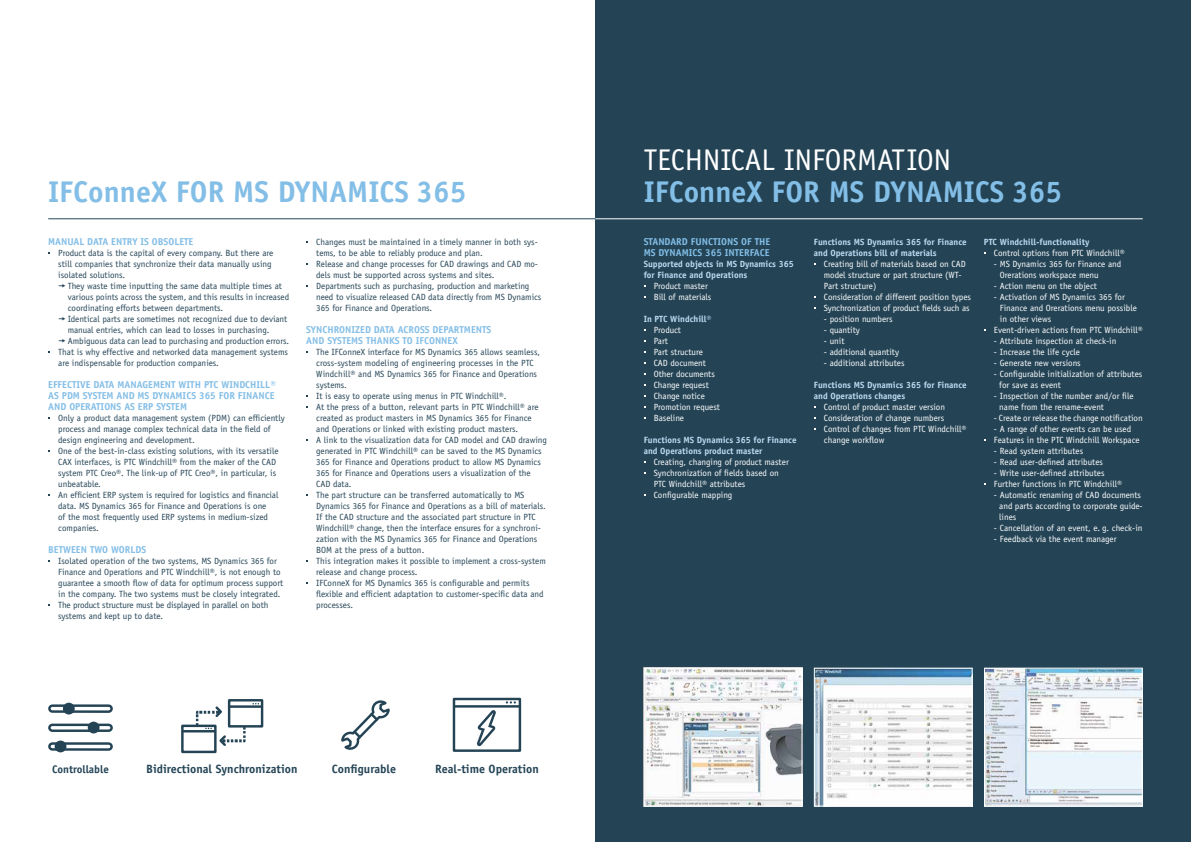
<style>
.page{position:relative;width:1191px;height:842px;background:#fff}
.page>*{position:absolute;margin:0;border:0;box-sizing:border-box;transform-origin:0 0}
.t1{font:700 30px "Officina Sans";color:#83bee7}
.t2{font:30px "Officina Sans";color:#fff}
.t3{font:700 12px "Officina Sans";color:#244456}
.t4{font:700 11px "Officina Sans";letter-spacing:-.005em;color:#244456}
.t5{font:700 10px/11px "Officina Sans";color:#83bee7}
.t6{font:9px/11px "Officina Sans";color:#244456}
.t7{font:9px/11px "Officina Sans";color:#fff}
.t8{font:700 9px/11px "Officina Sans";color:#bfdcf3}
</style>
<div class="page">
<div style="left:595px;top:0;width:596px;height:842px;background:#244456"></div>
<hr style="left:586px;top:218px;width:556px;height:1px;background:#fff">
<hr style="left:48px;top:218px;width:547px;height:1px;background:#244456">
<svg style="left:341px;top:701px;width:49px;height:48px"></svg>
<div style="left:453px;top:698px;width:68px;height:54px;border:2px solid #244456"></div>
<hr style="left:454px;top:705px;width:66px;height:3px;background:#244456">
<svg style="left:476px;top:710px;width:20px;height:36px"></svg>
<svg style="left:506px;top:701px;width:10px;height:2px"></svg>
<hr style="left:229px;top:705px;width:34px;height:3px;background:#244456">
<div style="left:228px;top:699px;width:35px;height:28px;border:2px solid #244456"></div>
<div style="left:181px;top:725px;width:35px;height:28px;border:2px solid #244456"></div>
<hr style="left:183px;top:730px;width:33px;height:2px;background:#244456">
<svg style="left:196px;top:704px;width:50px;height:44px"></svg>
<svg style="left:48px;top:741px;width:65px;height:11px"></svg>
<div style="left:55px;top:740px;width:11px;height:12px;background:#244456;border-radius:50%"></div>
<svg style="left:48px;top:722px;width:65px;height:11px"></svg>
<div style="left:88px;top:722px;width:12px;height:11px;background:#244456;border-radius:50%"></div>
<svg style="left:48px;top:703px;width:65px;height:11px"></svg>
<div style="left:63px;top:703px;width:12px;height:11px;background:#244456;border-radius:50%"></div>
<img style="left:986px;top:670px;width:154px;height:134px">
<div style="left:984px;top:668px;width:158px;height:138px;border:1px solid #fff"></div>
<img style="left:816px;top:670px;width:154px;height:134px">
<div style="left:814px;top:668px;width:158px;height:138px;border:1px solid #fff"></div>
<img style="left:645px;top:670px;width:155px;height:134px">
<div style="left:643px;top:668px;width:159px;height:138px;border:1px solid #fff"></div>
<h1 class="t1" style="left:48px;top:173px;width:420px">IFConneX FOR MS DYNAMICS 365</h1>
<p class="t5" style="left:48px;top:236px;width:147px">MANUAL DATA ENTRY IS OBSOLETE</p>
<p class="t6" style="left:58px;top:247px;width:217px">Product data is the capital of every company. But there are still companies that synchronize their data manually using isolated solutions.</p>
<p class="t6" style="left:68px;top:280px;width:216px">They waste time inputting the same data multiple times at</p>
<p class="t6" style="left:68px;top:291px;width:223px">various points across the system, and this results in increased</p>
<p class="t6" style="left:68px;top:302px;width:157px">coordinating efforts between departments.</p>
<p class="t6" style="left:68px;top:313px;width:221px">Identical parts are sometimes not recognized due to deviant</p>
<p class="t6" style="left:68px;top:324px;width:203px">manual entries, which can lead to losses in purchasing.</p>
<p class="t6" style="left:68px;top:335px;width:223px">Ambiguous data can lead to purchasing and production errors.</p>
<p class="t6" style="left:58px;top:346px;width:231px">That is why effective and networked data management systems</p>
<p class="t6" style="left:58px;top:357px;width:162px">are indispensable for production companies.</p>
<p class="t5" style="left:48px;top:379px;width:229px">EFFECTIVE DATA MANAGEMENT WITH PTC WINDCHILL®<br>AS PDM SYSTEM AND MS DYNAMICS 365 FOR FINANCE<br>AND OPERATIONS AS ERP SYSTEM</p>
<p class="t6" style="left:58px;top:412px;width:228px">Only a product data management system (PDM) can efficiently process and manage complex technical data in the field of design engineering and development.<br>One of the best-in-class existing solutions, with its versatile CAX interfaces, is PTC Windchill® from the maker of the CAD system PTC Creo®. The link-up of PTC Creo®, in particular, is unbeatable.<br>An efficient ERP system is required for logistics and financial data. MS Dynamics 365 for Finance and Operations is one<br>of the most frequently used ERP systems in medium-sized companies.</p>
<p class="t5" style="left:48px;top:544px;width:99px">BETWEEN TWO WORLDS</p>
<p class="t6" style="left:58px;top:555px;width:227px">Isolated operation of the two systems, MS Dynamics 365 for Finance and Operations and PTC Windchill®, is not enough to guarantee a smooth flow of data for optimum process support in the company. The two systems must be closely integrated.<br>The product structure must be displayed in parallel on both systems and kept up to date.</p>
<p class="t6" style="left:316px;top:236px;width:227px">Changes must be maintained in a timely manner in both sys&shy;tems, to be able to reliably produce and plan.<br>Release and change processes for CAD drawings and CAD mo&shy;dels must be supported across systems and sites.<br>Departments such as purchasing, production and marketing need to visualize released CAD data directly from MS Dynamics 365 for Finance and Operations.</p>
<p class="t5" style="left:306px;top:324px;width:187px">SYNCHRONIZED DATA ACROSS DEPARTMENTS<br>AND SYSTEMS THANKS TO IFCONNEX</p>
<p class="t6" style="left:316px;top:346px;width:232px">The IFConneX interface for MS Dynamics 365 allows seamless, cross-system modeling of engineering processes in the PTC Windchill® and MS Dynamics 365 for Finance and Operations systems.<br>It is easy to operate using menus in PTC Windchill®.<br>At the press of a button, relevant parts in PTC Windchill® are created as product masters in MS Dynamics 365 for Finance and Operations or linked with existing product masters.<br>A link to the visualization data for CAD model and CAD drawing generated in PTC Windchill® can be saved to the MS Dynamics 365 for Finance and Operations product to allow MS Dynamics 365 for Finance and Operations users a visualization of the CAD data.<br>The part structure can be transferred automatically to MS Dynamics 365 for Finance and Operations as a bill of materials.<br>If the CAD structure and the associated part structure in PTC Windchill® change, then the interface ensures for a synchroni&shy;zation with the MS Dynamics 365 for Finance and Operations BOM at the press of a button.<br>This integration makes it possible to implement a cross-system release and change process.<br>IFConneX for MS Dynamics 365 is configurable and permits flexible and efficient adaptation to customer-specific data and processes.</p>
<p class="t4" style="left:52px;top:762px;width:58px">Controllable</p>
<h2 class="t3" style="left:146px;top:761px;width:153px">Bidirectional Synchronization</h2>
<h2 class="t3" style="left:332px;top:761px;width:66px">Configurable</h2>
<h2 class="t3" style="left:435px;top:761px;width:105px">Real-time Operation</h2>
<h1 class="t2" style="left:643px;top:142px;width:309px">TECHNICAL INFORMATION</h1>
<h1 class="t1" style="left:643px;top:173px;width:420px">IFConneX FOR MS DYNAMICS 365</h1>
<p class="t5" style="left:643px;top:236px;width:128px">STANDARD FUNCTIONS OF THE<br>MS DYNAMICS 365 INTERFACE</p>
<p class="t8" style="left:643px;top:258px;width:152px">Supported objects in MS Dynamics 365 for Finance and Operations</p>
<p class="t7" style="left:653px;top:280px;width:59px">Product master<br>Bill of materials</p>
<p class="t8" style="left:643px;top:313px;width:69px">In PTC Windchill®</p>
<p class="t7" style="left:653px;top:324px;width:68px">Product<br>Part<br>Part structure<br>CAD document<br>Other documents<br>Change request<br>Change notice<br>Promotion request<br>Baseline</p>
<p class="t8" style="left:643px;top:434px;width:154px">Functions MS Dynamics 365 for Finance and Operations product master</p>
<p class="t7" style="left:653px;top:456px;width:137px">Creating, changing of product master<br>Synchronization of fields based on<br>PTC Windchill® attributes<br>Configurable mapping</p>
<p class="t8" style="left:984px;top:236px;width:107px">PTC Windchill-functionality</p>
<p class="t7" style="left:994px;top:247px;width:132px">Control options from PTC Windchill®</p>
<p class="t7" style="left:999px;top:258px;width:123px;text-indent:-6px">- MS Dynamics 365 for Finance and<br>Orerations workspace menu</p>
<p class="t7" style="left:994px;top:280px;width:105px">- Action menu on the object</p>
<p class="t7" style="left:994px;top:291px;width:132px">- Activation of MS Dynamics 365 for</p>
<p class="t7" style="left:999px;top:302px;width:139px">Finance and Orerations menu possible</p>
<p class="t7" style="left:999px;top:313px;width:53px">in other views</p>
<p class="t7" style="left:994px;top:324px;width:150px">Event-driven actions from PTC Windchill®</p>
<p class="t7" style="left:994px;top:335px;width:124px">- Attribute inspection at check-in</p>
<p class="t7" style="left:994px;top:346px;width:88px">- Increase the life cycle</p>
<p class="t7" style="left:994px;top:357px;width:88px">- Generate new versions</p>
<p class="t7" style="left:999px;top:368px;width:145px;text-indent:-5px">- Configurable initialization of attributes for save as event</p>
<p class="t7" style="left:999px;top:390px;width:136px;text-indent:-5px">- Inspection of the number and/or file name from the rename-event</p>
<p class="t7" style="left:994px;top:412px;width:150px">- Create or release the change notification</p>
<p class="t7" style="left:994px;top:423px;width:147px">- A range of other events can be used<br>Features in the PTC Windchill Workspace</p>
<p class="t7" style="left:994px;top:445px;width:91px">- Read system attributes</p>
<p class="t7" style="left:994px;top:456px;width:111px">- Read user-defined attributes</p>
<p class="t7" style="left:994px;top:467px;width:130px">- Write user-defined attributes<br>Further functions in PTC Windchill®</p>
<p class="t7" style="left:999px;top:489px;width:145px;text-indent:-5px">- Automatic renaming of CAD documents and parts according to corporate guide&shy;lines</p>
<p class="t7" style="left:994px;top:522px;width:150px">- Cancellation of an event, e. g. check-in</p>
<p class="t7" style="left:994px;top:533px;width:124px">- Feedback via the event manager</p>
<p class="t8" style="left:814px;top:236px;width:154px">Functions MS Dynamics 365 for Finance and Operations bill of materials</p>
<p class="t7" style="left:824px;top:258px;width:149px">Creating bill of materials based on CAD model structure or part structure (WT-Part structure)<br>Consideration of different position types Synchronization of product fields such as</p>
<p class="t7" style="left:824px;top:313px;width:70px">- position numbers</p>
<p class="t7" style="left:824px;top:324px;width:38px">- quantity</p>
<p class="t7" style="left:824px;top:335px;width:22px">- unit</p>
<p class="t7" style="left:824px;top:346px;width:77px">- additional quantity</p>
<p class="t7" style="left:824px;top:357px;width:82px">- additional attributes</p>
<p class="t8" style="left:814px;top:379px;width:154px">Functions MS Dynamics 365 for Finance and Operations changes</p>
<p class="t7" style="left:824px;top:401px;width:144px">Control of product master version<br>Consideration of change numbers<br>Control of changes from PTC Windchill® change workflow</p>
</div>
